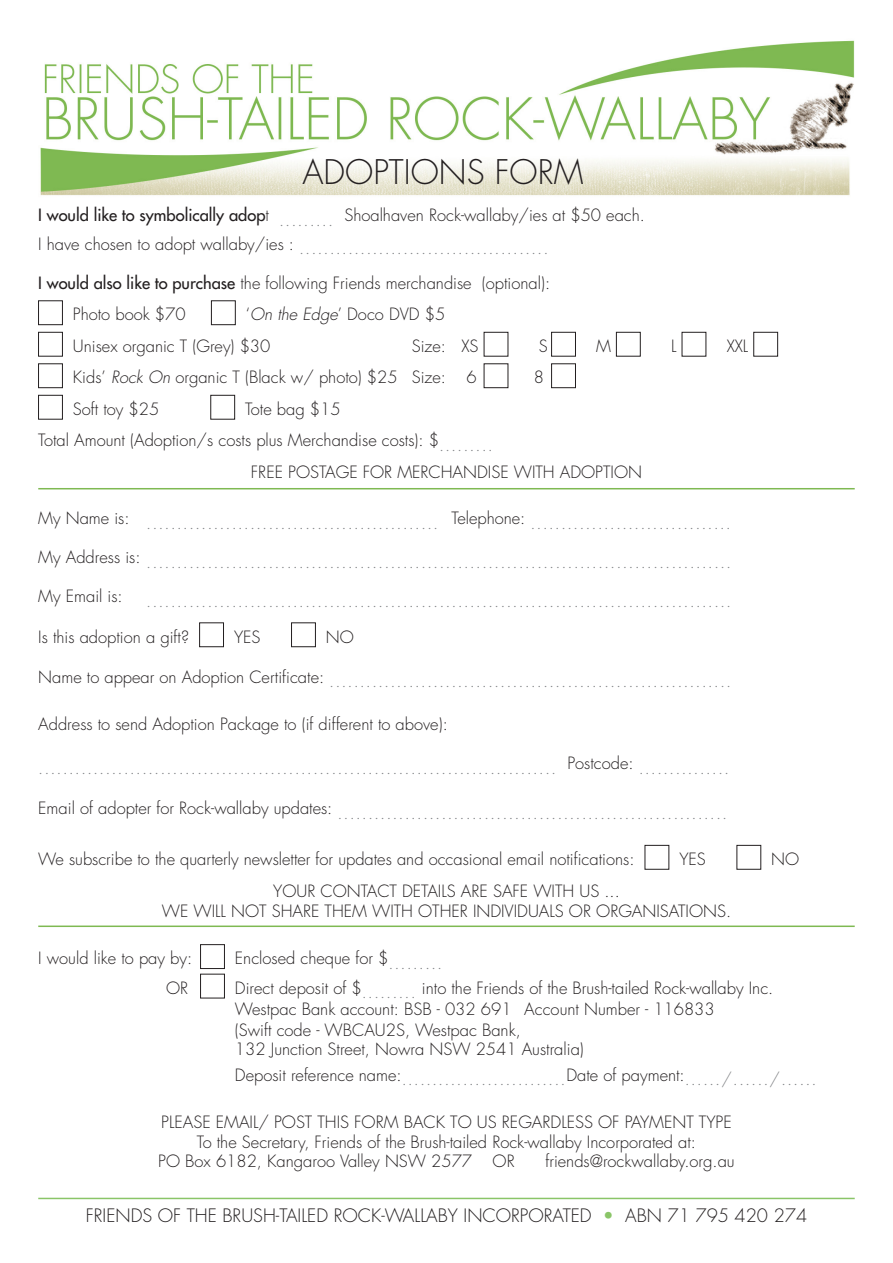
<style>
.page{position:relative;width:893px;height:1263px;background:#fff}
.page>*{position:absolute;margin:0;border:0;box-sizing:border-box;transform-origin:0 0}
.t1{font:300 33px "Futura";color:#231f20}
.t2{font:300 18px "Futura";color:#231f20}
.t3{font:300 16.5px/21px "Futura";color:#231f20}
.t4{font:300 16.5px "Futura";color:#808285}
.s1{font-weight:400}
.s2{color:#808285}
.s3{font-style:italic}
.s4{color:#8ac568}
</style>
<div class="page">
<img style="left:40px;top:40px;width:815px;height:156px">
<div style="left:38px;top:300px;width:25px;height:25px;border:1px solid #231f20"></div>
<div style="left:211px;top:300px;width:25px;height:25px;border:1px solid #231f20"></div>
<div style="left:38px;top:332px;width:25px;height:24px;border:1px solid #231f20"></div>
<div style="left:551px;top:332px;width:25px;height:24px;border:1px solid #231f20"></div>
<div style="left:616px;top:332px;width:25px;height:24px;border:1px solid #231f20"></div>
<div style="left:753px;top:332px;width:25px;height:24px;border:1px solid #231f20"></div>
<div style="left:38px;top:363px;width:25px;height:25px;border:1px solid #231f20"></div>
<div style="left:484px;top:363px;width:24px;height:25px;border:1px solid #231f20"></div>
<div style="left:551px;top:363px;width:25px;height:25px;border:1px solid #231f20"></div>
<div style="left:38px;top:395px;width:25px;height:24px;border:1px solid #231f20"></div>
<div style="left:210px;top:395px;width:25px;height:24px;border:1px solid #231f20"></div>
<div style="left:199px;top:622px;width:25px;height:25px;border:1px solid #231f20"></div>
<div style="left:291px;top:622px;width:25px;height:25px;border:1px solid #231f20"></div>
<div style="left:200px;top:944px;width:25px;height:25px;border:1px solid #231f20"></div>
<div style="left:200px;top:974px;width:25px;height:24px;border:1px solid #231f20"></div>
<hr style="left:38px;top:488px;width:817px;height:1px;background:#7fb952">
<hr style="left:38px;top:925px;width:817px;height:2px;background:#7fb952">
<hr style="left:38px;top:1198px;width:817px;height:1px;background:#8ac568">
<p class="t1" style="left:302px;top:151px;width:282px">ADOPTIONS FORM</p>
<p class="t3" style="left:38px;top:205px;width:608px"><span class="s1">I would like to symbolically adop</span>t <span class="s2">.........</span> Shoalhaven Rock-wallaby/ies at $50 each.</p>
<p class="t4" style="left:38px;top:238px;width:512px"><sup>I</sup> <sup>have</sup> <sup>chosen</sup> <sup>to</sup> <sup>adopt</sup> <sup>wallaby/ies</sup> <sup>:</sup> .........................................</p>
<p class="t3" style="left:38px;top:273px;width:513px"><span class="s1">I would also like to purchase</span> the following Friends merchandise (optional):</p>
<p class="t3" style="left:73px;top:304px;width:114px">Photo book $70</p>
<p class="t3" style="left:246px;top:304px;width:201px">‘<span class="s3">On the Edge</span>’ Doco DVD $5</p>
<p class="t3" style="left:73px;top:336px;width:199px">Unisex organic T (Grey) $30</p>
<p class="t3" style="left:412px;top:336px;width:68px">Size: XS</p>
<p class="t3" style="left:518px;top:336px;width:31px">□ S</p>
<p class="t3" style="left:586px;top:336px;width:27px">□ M</p>
<p class="t3" style="left:651px;top:336px;width:27px">□ L</p>
<p class="t3" style="left:716px;top:336px;width:33px">□ XXL</p>
<p class="t3" style="left:73px;top:367px;width:405px">Kids’ <span class="s3">Rock On</span> organic T (Black w/ photo) $25 Size: 6</p>
<p class="t3" style="left:513px;top:367px;width:32px">□ 8</p>
<p class="t3" style="left:73px;top:399px;width:88px">Soft toy $25</p>
<p class="t3" style="left:245px;top:399px;width:97px">Tote bag $15</p>
<p class="t3" style="left:38px;top:430px;width:456px">Total Amount (Adoption/s costs plus Merchandise costs): $<span class="s2">.........</span></p>
<p class="t3" style="left:251px;top:462px;width:392px">FREE POSTAGE FOR MERCHANDISE WITH ADOPTION</p>
<p class="t4" style="left:38px;top:512px;width:694px"><sup>My</sup> <sup>Name</sup> <sup>is:</sup> ................................................ <sup>Telephone:</sup> .................................</p>
<p class="t4" style="left:38px;top:551px;width:695px"><sup>My</sup> <sup>Address</sup> <sup>is:</sup> ................................................................................................</p>
<p class="t3" style="left:38px;top:586px;width:86px">My Email is:</p>
<p class="t4" style="left:146px;top:590px;width:587px">................................................................................................</p>
<p class="t3" style="left:38px;top:626px;width:152px">Is this adoption a gift?</p>
<p class="t3" style="left:234px;top:626px;width:28px">YES</p>
<p class="t3" style="left:326px;top:626px;width:30px">NO</p>
<p class="t4" style="left:38px;top:670px;width:694px"><sup>Name</sup> <sup>to</sup> <sup>appear</sup> <sup>on</sup> <sup>Adoption</sup> <sup>Certificate:</sup> ..................................................................</p>
<p class="t3" style="left:38px;top:714px;width:411px">Address to send Adoption Package to (if different to above):</p>
<p class="t4" style="left:38px;top:757px;width:692px">..................................................................................... <sup>Postcode:</sup> ...............</p>
<p class="t4" style="left:38px;top:802px;width:690px"><sup>Email</sup> <sup>of</sup> <sup>adopter</sup> <sup>for</sup> <sup>Rock-wallaby</sup> <sup>updates:</sup> ................................................................</p>
<p class="t3" style="left:38px;top:849px;width:598px">We subscribe to the quarterly newsletter for updates and occasional email notifications:</p>
<p class="t3" style="left:679px;top:849px;width:28px">YES</p>
<p class="t3" style="left:771px;top:849px;width:30px">NO</p>
<p class="t3" style="left:162px;top:882px;width:571px;line-height:19.5px;text-align:center">YOUR CONTACT DETAILS ARE SAFE WITH US ...<br>WE WILL NOT SHARE THEM WITH OTHER INDIVIDUALS OR ORGANISATIONS.</p>
<p class="t3" style="left:38px;top:948px;width:155px">I would like to pay by:</p>
<p class="t3" style="left:235px;top:948px;width:209px">Enclosed cheque for $<span class="s2">.........</span></p>
<p class="t3" style="left:166px;top:977px;width:24px">OR</p>
<p class="t3" style="left:235px;top:977px;width:540px">Direct deposit of $<span class="s2">.........</span> into the Friends of the Brush-tailed Rock-wallaby Inc.<br>Westpac Bank account: BSB - 032 691 Account Number - 116833<br>(Swift code - WBCAU2S, Westpac Bank,</p>
<p class="t3" style="left:235px;top:1034px;width:583px;line-height:30px">132 Junction Street, Nowra NSW 2541 Australia)<br>Deposit reference name:<span class="s2">...........................</span>Date of payment:<span class="s2">....../....../......</span></p>
<p class="t3" style="left:161px;top:1112px;width:572px">PLEASE EMAIL/ POST THIS FORM BACK TO US REGARDLESS OF PAYMENT TYPE</p>
<p class="t3" style="left:197px;top:1131px;width:501px">To the Secretary, Friends of the Brush-tailed Rock-wallaby Incorporated at:</p>
<p class="t3" style="left:158px;top:1151px;width:358px">PO Box 6182, Kangaroo Valley NSW 2577 OR</p>
<p class="t3" style="left:545px;top:1151px;width:191px">friends@rockwallaby.org.au</p>
<p class="t2" style="left:86px;top:1203px;width:723px">FRIENDS OF THE BRUSH-TAILED ROCK-WALLABY INCORPORATED <span class="s4">•</span> ABN 71 795 420 274</p>
</div>
